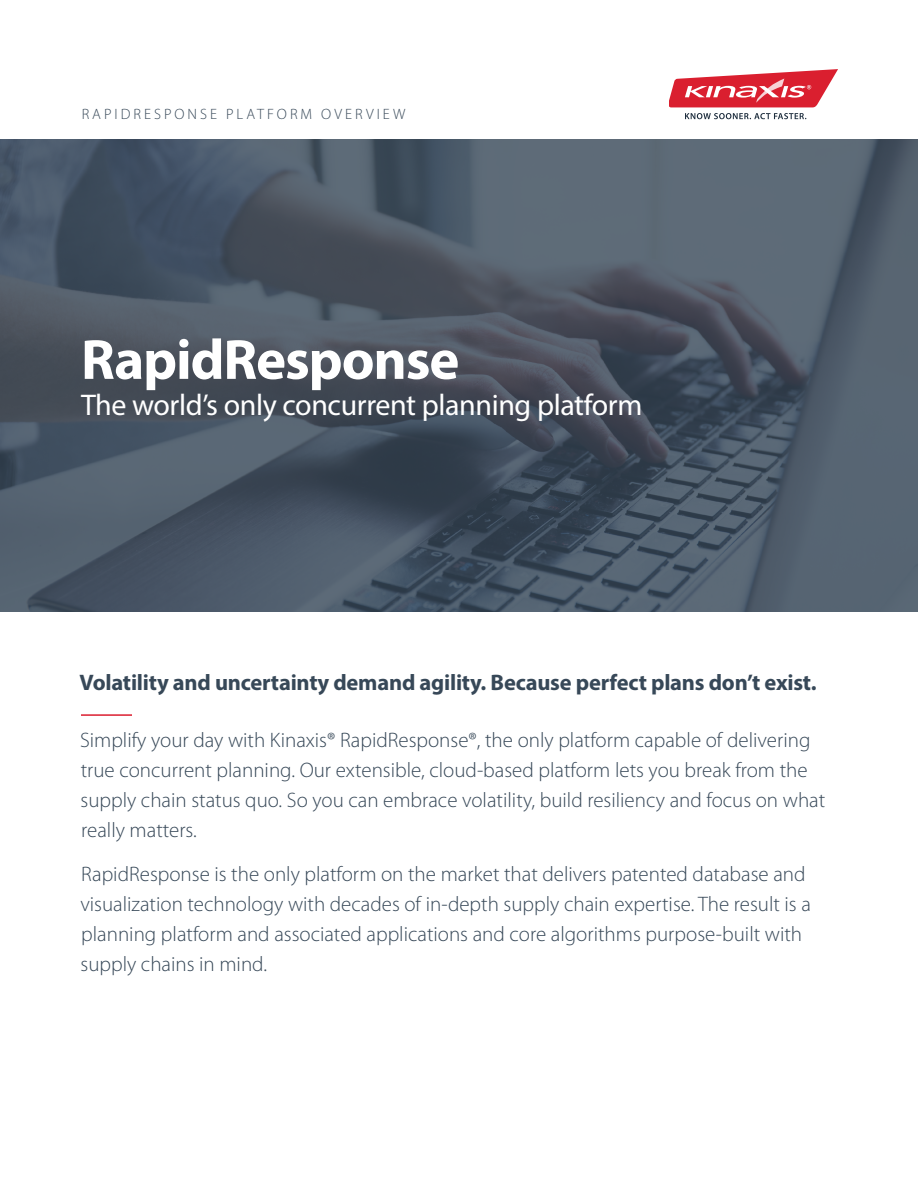
<style>
.page{position:relative;width:918px;height:1188px;background:#fff}
.page>*{position:absolute;margin:0;border:0;box-sizing:border-box;transform-origin:0 0}
.t1{font:700 57px "Myriad Pro";letter-spacing:-.02em;color:#fff}
.t2{font:30px "Myriad Pro";letter-spacing:-.015em;color:#fff}
.t3{font:700 22.5px "Myriad Pro";letter-spacing:-.01em;color:#374858}
.t4{font:300 21px/30px "Myriad Pro";color:#374858}
.t5{font:300 15px "Myriad Pro";letter-spacing:.2em;color:#374858}
</style>
<div class="page">
<svg style="left:0;top:139px;width:918px;height:473px;background:#4b5765"></svg>
<hr style="left:81px;top:714px;width:51px;height:2px;background:#db1d2f">
<svg style="left:669px;top:69px;width:168px;height:38px"></svg>
<svg style="left:685px;top:113px;width:121px;height:6px"></svg>
<p class="t5" style="left:82px;top:106px;width:325px">RAPIDRESPONSE PLATFORM OVERVIEW</p>
<h1 class="t1" style="left:81px;top:323px;width:380px">RapidResponse</h1>
<h2 class="t2" style="left:81px;top:386px;width:563px">The world’s only concurrent planning platform</h2>
<p class="t3" style="left:80px;top:668px;width:738px">Volatility and uncertainty demand agility. Because perfect plans don’t exist.</p>
<p class="t4" style="left:80px;top:726px;width:747px">Simplify your day with Kinaxis® RapidResponse®, the only platform capable of delivering true concurrent planning. Our extensible, cloud-based platform lets you break from the supply chain status quo. So you can embrace volatility, build resiliency and focus on what really matters.</p>
<p class="t4" style="left:80px;top:859px;width:732px">RapidResponse is the only platform on the market that delivers patented database and visualization technology with decades of in-depth supply chain expertise. The result is a planning platform and associated applications and core algorithms purpose-built with supply chains in mind.</p>
</div>
